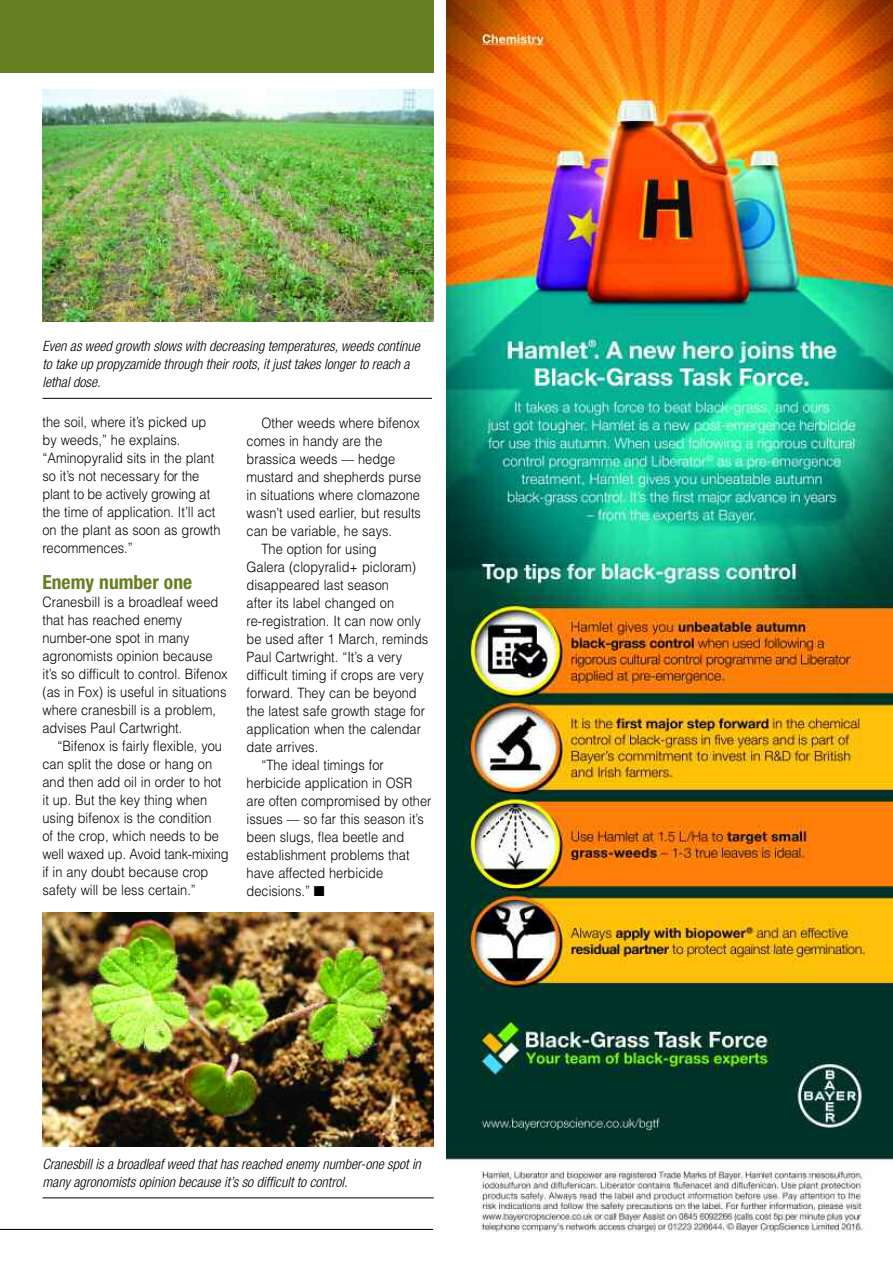
<style>
.page{position:relative;width:893px;height:1263px;background:#fff}
.page>*{position:absolute;margin:0;border:0;box-sizing:border-box;transform-origin:0 0}
.t1{font:700 condensed 19.5px "Helvetica Neue";color:#648022}
.t2{font:300 14.25px/18px "Helvetica";color:#000;scale:.9 1}
.t3{font:italic 300 condensed 14.25px/18px "Helvetica Neue";color:#000}
</style>
<div class="page">
<img style="left:43px;top:89px;width:391px;height:233px">
<hr style="left:43px;top:398px;width:389px;height:1px;background:#000">
<img style="left:43px;top:912px;width:391px;height:234px">
<hr style="left:43px;top:1197px;width:391px;height:1px;background:#000">
<div style="left:0;top:0;width:434px;height:72px;background:#648022"></div>
<hr style="left:0;top:1229px;width:433px;height:1px;background:#000">
<img style="left:446px;top:0;width:447px;height:1232px">
<p class="t3" style="left:43px;top:338px;width:379px">Even as weed growth slows with decreasing temperatures, weeds continue to take up propyzamide through their roots, it just takes longer to reach a lethal dose.</p>
<p class="t2" style="left:43px;top:413px;width:199px">the soil, where it’s picked up by weeds,” he explains. “Aminopyralid sits in the plant so it’s not necessary for the plant to be actively growing at the time of application. It’ll act on the plant as soon as growth recommences.”</p>
<h1 class="t1" style="left:43px;top:575px;width:151px">Enemy number one</h1>
<p class="t2" style="left:43px;top:593px;width:207px">Cranesbill is a broadleaf weed that has reached enemy number-one spot in many agronomists opinion because it’s so difficult to control. Bifenox (as in Fox) is useful in situations where cranesbill is a problem, advises Paul Cartwright.</p>
<p class="t2" style="left:43px;top:737px;width:208px;text-indent:15px">“Bifenox is fairly flexible, you can split the dose or hang on and then add oil in order to hot it up. But the key thing when using bifenox is the condition<br>of the crop, which needs to be well waxed up. Avoid tank-mixing if in any doubt because crop safety will be less certain.”</p>
<p class="t2" style="left:261px;top:414px;width:177px">Other weeds where bifenox</p>
<p class="t2" style="left:247px;top:432px;width:153px">comes in handy are the</p>
<p class="t2" style="left:247px;top:450px;width:167px">brassica weeds –– hedge</p>
<p class="t2" style="left:247px;top:468px;width:195px">mustard and shepherds purse</p>
<p class="t2" style="left:247px;top:486px;width:194px">in situations where clomazone</p>
<p class="t2" style="left:247px;top:504px;width:195px">wasn’t used earlier, but results</p>
<p class="t2" style="left:247px;top:522px;width:163px">can be variable, he says.</p>
<p class="t2" style="left:261px;top:540px;width:129px">The option for using</p>
<p class="t2" style="left:247px;top:558px;width:190px">Galera (clopyralid+ picloram)</p>
<p class="t2" style="left:247px;top:576px;width:160px">disappeared last season</p>
<p class="t2" style="left:247px;top:594px;width:165px">after its label changed on</p>
<p class="t2" style="left:247px;top:612px;width:195px">re-registration. It can now only</p>
<p class="t2" style="left:247px;top:630px;width:203px">be used after 1 March, reminds</p>
<p class="t2" style="left:247px;top:648px;width:174px">Paul Cartwright. “It’s a very</p>
<p class="t2" style="left:247px;top:666px;width:199px">difficult timing if crops are very</p>
<p class="t2" style="left:247px;top:684px;width:191px">forward. They can be beyond</p>
<p class="t2" style="left:247px;top:702px;width:200px">the latest safe growth stage for</p>
<p class="t2" style="left:247px;top:720px;width:195px">application when the calendar</p>
<p class="t2" style="left:247px;top:738px;width:81px">date arrives.</p>
<p class="t2" style="left:261px;top:756px;width:137px">“The ideal timings for</p>
<p class="t2" style="left:247px;top:774px;width:186px">herbicide application in OSR</p>
<p class="t2" style="left:247px;top:792px;width:207px">are often compromised by other</p>
<p class="t2" style="left:247px;top:810px;width:198px">issues –– so far this season it’s</p>
<p class="t2" style="left:247px;top:828px;width:177px">been slugs, flea beetle and</p>
<p class="t2" style="left:247px;top:846px;width:183px">establishment problems that</p>
<p class="t2" style="left:247px;top:864px;width:153px">have affected herbicide</p>
<p class="t2" style="left:247px;top:882px;width:88px">decisions.” ■</p>
<p class="t3" style="left:43px;top:1156px;width:380px">Cranesbill is a broadleaf weed that has reached enemy number-one spot in many agronomists opinion because it’s so difficult to control.</p>
</div>
